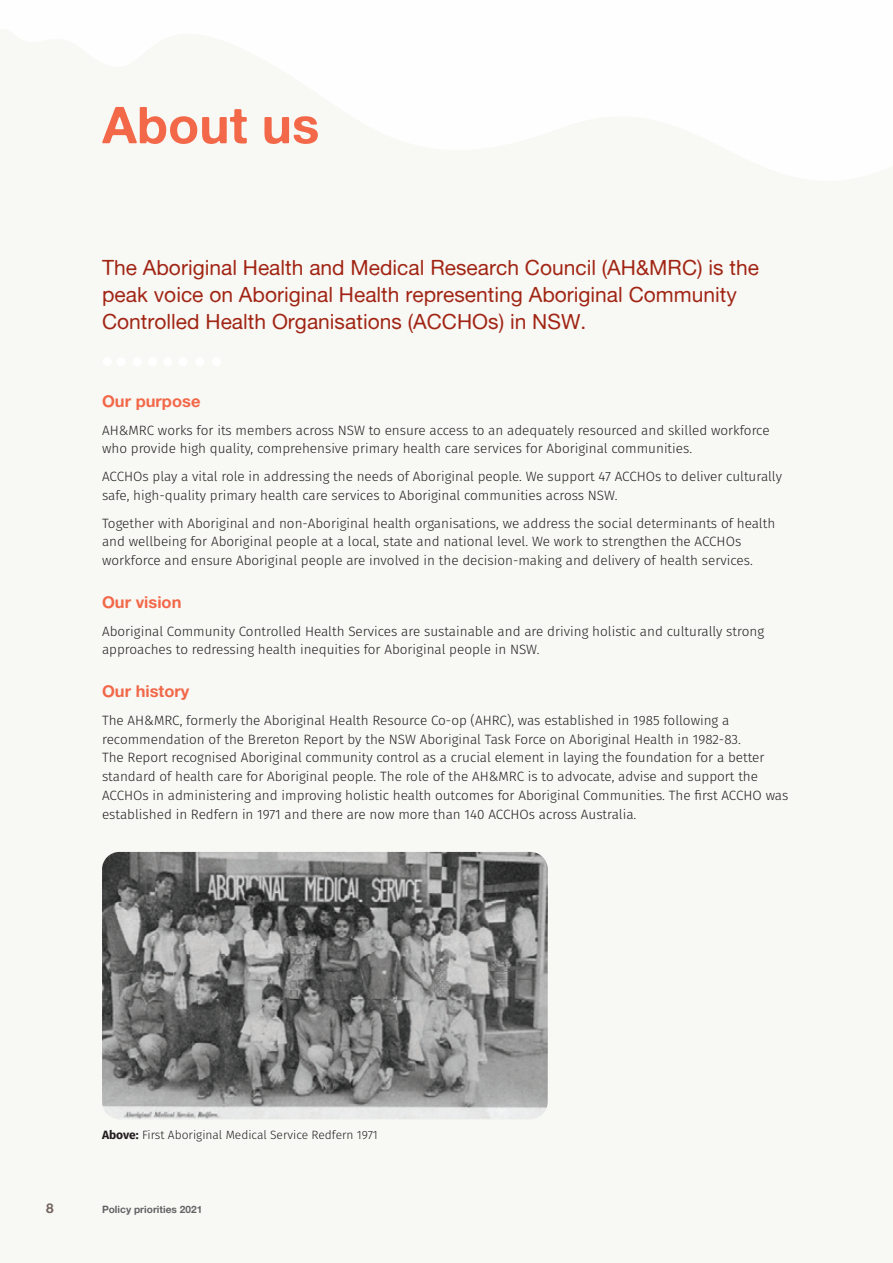
<style>
.page{position:relative;width:893px;height:1263px;background:#f8f8f4}
.page>*{position:absolute;margin:0;border:0;box-sizing:border-box;transform-origin:0 0}
.Page_heading{font:51px "Alte Haas Grotesk Bold";color:#f26849}
.Standfirst{font:21px/27px "Alte Haas Grotesk";color:#a12514}
.Subheading_1{font:16.5px "Alte Haas Grotesk Bold";color:#f26849}
.Body_copy{font:300 13.5px/18.8px "Fira Sans";color:#231f20}
.t1{font:13.5px "Alte Haas Grotesk Bold";color:#71635c}
.Body_copy-2{font:300 12px "Fira Sans";color:#231f20}
.t2{font:10.2px "Alte Haas Grotesk Bold";color:#636366}
.s1{font-weight:700}
</style>
<div class="page">
<svg style="left:103px;top:358px;width:54px;height:8px"></svg>
<svg style="left:164px;top:358px;width:23px;height:8px"></svg>
<div style="left:195px;top:357px;width:10px;height:10px;background:#fff;border-radius:4px"></div>
<svg style="left:213px;top:358px;width:8px;height:8px"></svg>
<img style="left:102px;top:852px;width:446px;height:267px">
<p class="Page_heading" style="left:102px;top:94px;width:219px">About us</p>
<p class="Standfirst" style="left:102px;top:254px;width:658px">The Aboriginal Health and Medical Research Council (AH&amp;MRC) is the peak voice on Aboriginal Health representing Aboriginal Community<br>Controlled Health Organisations (ACCHOs) in NSW.</p>
<p class="Subheading_1" style="left:102px;top:391px;width:100px">Our purpose</p>
<p class="Body_copy" style="left:102px;top:420px;width:669px">AH&amp;MRC works for its members across NSW to ensure access to an adequately resourced and skilled workforce who provide high quality, comprehensive primary health care services for Aboriginal communities.</p>
<p class="Body_copy" style="left:102px;top:467px;width:681px">ACCHOs play a vital role in addressing the needs of Aboriginal people. We support 47 ACCHOs to deliver culturally safe, high-quality primary health care services to Aboriginal communities across NSW.</p>
<p class="Body_copy" style="left:102px;top:513px;width:675px">Together with Aboriginal and non-Aboriginal health organisations, we address the social determinants of health and wellbeing for Aboriginal people at a local, state and national level. We work to strengthen the ACCHOs workforce and ensure Aboriginal people are involved in the decision-making and delivery of health services.</p>
<p class="Subheading_1" style="left:102px;top:592px;width:81px">Our vision</p>
<p class="Body_copy" style="left:102px;top:621px;width:664px">Aboriginal Community Controlled Health Services are sustainable and are driving holistic and culturally strong approaches to redressing health inequities for Aboriginal people in NSW.</p>
<p class="Subheading_1" style="left:102px;top:681px;width:89px">Our history</p>
<p class="Body_copy" style="left:102px;top:711px;width:688px">The AH&amp;MRC, formerly the Aboriginal Health Resource Co-op (AHRC), was established in 1985 following a recommendation of the Brereton Report by the NSW Aboriginal Task Force on Aboriginal Health in 1982-83.<br>The Report recognised Aboriginal community control as a crucial element in laying the foundation for a better standard of health care for Aboriginal people. The role of the AH&amp;MRC is to advocate, advise and support the ACCHOs in administering and improving holistic health outcomes for Aboriginal Communities. The first ACCHO was established in Redfern in 1971 and there are now more than 140 ACCHOs across Australia.</p>
<p class="Body_copy-2" style="left:102px;top:1126px;width:277px"><span class="s1">Above:</span> First Aboriginal Medical Service Redfern 1971</p>
<p class="t1" style="left:46px;top:1199px;width:9px">8</p>
<p class="t2" style="left:102px;top:1203px;width:102px">Policy priorities 2021</p>
</div>
